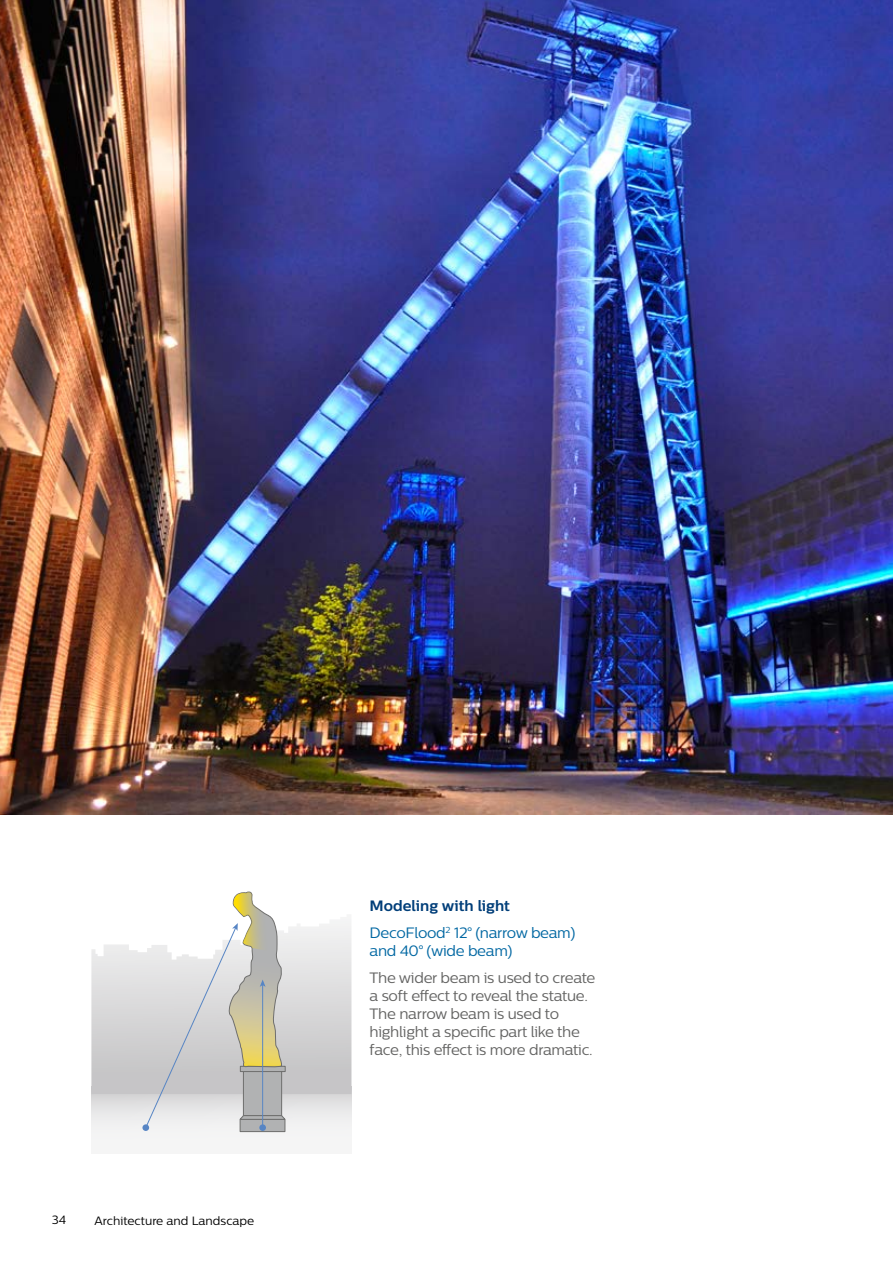
<style>
.page{position:relative;width:893px;height:1263px;background:#fff}
.page>*{position:absolute;margin:0;border:0;box-sizing:border-box;transform-origin:0 0}
.t1{font:15px/18px "Centrale Sans";letter-spacing:-.02em;color:#636362}
.t2{font:15px/27px "Centrale Sans";letter-spacing:-.02em;color:#0067a2}
.t3{font:12px "Centrale Sans";color:#000}
.s1{font-weight:700;color:#003e79}
</style>
<div class="page">
<svg style="left:91px;top:1094px;width:260px;height:46px"></svg>
<svg style="left:91px;top:919px;width:260px;height:175px;background:#dcdbdc"></svg>
<div style="left:142px;top:1124px;width:7px;height:7px;background:#5785c4;border-radius:50%"></div>
<div style="left:240px;top:1119px;width:45px;height:12px;background:#b1b2b3"></div>
<div style="left:240px;top:1119px;width:45px;height:13px;border:1px solid #6f6f6e"></div>
<div style="left:259px;top:1124px;width:7px;height:7px;background:#5785c4;border-radius:50%"></div>
<svg style="left:145px;top:891px;width:140px;height:237px"></svg>
<img style="left:0;top:0;width:893px;height:815px">
<p class="t3" style="left:52px;top:1213px;width:16px">34</p>
<p class="t3" style="left:95px;top:1214px;width:161px">Architecture and Landscape</p>
<p class="t2" style="left:370px;top:892px;width:207px"><span class="s1">Modeling with light<br></span>DecoFlood<sup>2</sup> 12° (narrow beam)</p>
<p class="t2" style="left:370px;top:937px;width:144px">and 40° (wide beam)</p>
<p class="t1" style="left:370px;top:968px;width:227px">The wider beam is used to create a soft effect to reveal the statue.<br>The narrow beam is used to highlight a specific part like the face, this effect is more dramatic.</p>
</div>
